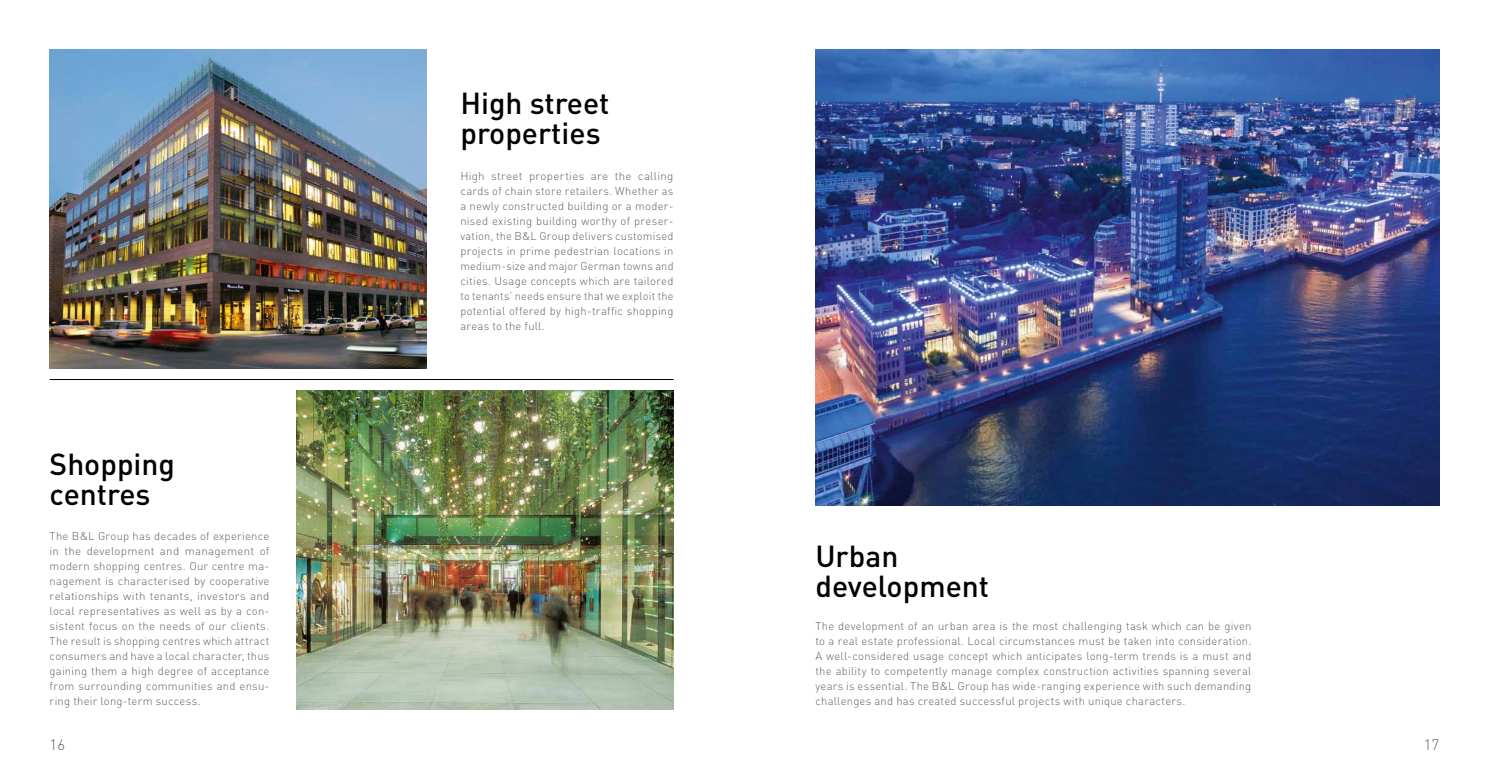
<style>
.page{position:relative;width:1489px;height:780px;background:#fff}
.page>*{position:absolute;margin:0;border:0;box-sizing:border-box;transform-origin:0 0}
.t1{font:500 30px/30px "DIN";color:#000}
.t2{font:300 15px "DIN";color:#58655f}
.t3{font:300 11.25px/15px "DIN";letter-spacing:.02em;color:#58655f;text-align:justify}
</style>
<div class="page">
<img style="left:297px;top:390px;width:376px;height:319px">
<img style="left:50px;top:50px;width:376px;height:319px">
<img style="left:815px;top:49px;width:624px;height:457px">
<hr style="left:50px;top:379px;width:623px;height:1px;background:#000">
<h1 class="t1" style="left:460px;top:87px;width:151px">High street properties</h1>
<h1 class="t1" style="left:50px;top:448px;width:127px">Shopping centres</h1>
<p class="t3" style="left:50px;top:528px;width:221px">The B&amp;L Group has decades of experience in the development and management of modern shopping centres. Our centre ma&shy;nagement is characterised by cooperative relationships with tenants, investors and local representatives as well as by a con&shy;sistent focus on the needs of our clients.<br>The result is shopping centres which attract consumers and have a local character, thus gaining them a high degree of acceptance from surrounding communities and ensu&shy;ring their long-term success.</p>
<p class="t3" style="left:460px;top:168px;width:215px">High street properties are the calling cards of chain store retailers. Whether as a newly constructed building or a moder&shy;nised existing building worthy of preser&shy;vation, the B&amp;L Group delivers customised projects in prime pedestrian locations in medium-size and major German towns and cities. Usage concepts which are tailored to tenants’ needs ensure that we exploit the potential offered by high-traffic shopping areas to the full.</p>
<h1 class="t1" style="left:815px;top:540px;width:175px">Urban development</h1>
<p class="t3" style="left:815px;top:618px;width:437px">The development of an urban area is the most challenging task which can be given to a real estate professional. Local circumstances must be taken into consideration.<br>A well-considered usage concept which anticipates long-term trends is a must and the ability to competently manage complex construction activities spanning several years is essential. The B&amp;L Group has wide-ranging experience with such demanding challenges and has created successful projects with unique characters.</p>
<h2 class="t2" style="left:50px;top:735px;width:17px">16</h2>
<h2 class="t2" style="left:1423px;top:735px;width:17px">17</h2>
</div>
